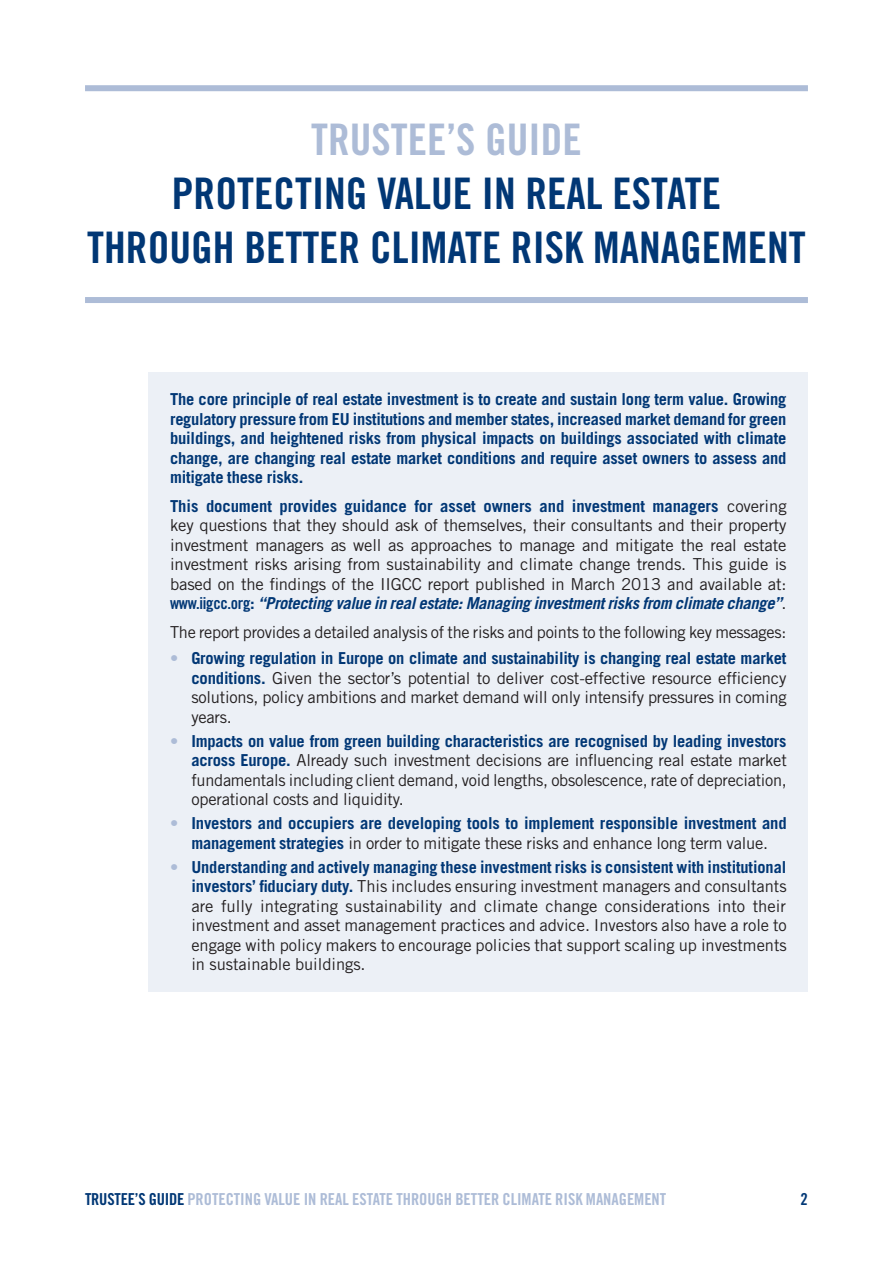
<style>
.page{position:relative;width:893px;height:1263px;background:#fff}
.page>*{position:absolute;margin:0;border:0;box-sizing:border-box;transform-origin:0 0}
.IIGCC_heading_1{font:43.5px/54px "Trade Gothic LT Std Bd Cn 20";color:#013775;text-align:center}
.IIGCC_bullet_3{font:16.5px/19.5px "Trade Gothic LT Std";letter-spacing:-.015em;color:#231f20;text-align:justify}
.IIGCC_text_3{font:16.5px/19.5px "Trade Gothic LT Std";letter-spacing:-.015em;color:#231f20;text-align:justify}
.IIGCC_text_3-2{font:700 16.5px/19.5px "Trade Gothic LT Std";letter-spacing:-.015em;color:#013775;text-align:justify}
.IIGCC_bullet_3-2{font:700 16.5px/19.5px "Trade Gothic LT Std";letter-spacing:-.01em;color:#013775;text-align:center}
.IIGCC_endnote{font:16.5px "Trade Gothic LT Std Bd Cn 20";color:#adbcd7}
.IIGCC_quote{font:16.5px "Trade Gothic LT Std Bd Cn 20";color:#013775}
.s1{color:#adbcd7}
.s2{font-weight:700;color:#013775}
.s3{font-family:"Trade Gothic LT Std Bd Cn 20";color:#013775}
.s4{font-weight:700;font-style:italic;color:#013775}
.s5{font-family:"Trade Gothic LT Std Bd 2";color:#adbcd7}
.s6{font-family:"Trade Gothic LT Std Bd 2";font-weight:400;color:#adbcd7}
.s7{font-weight:400;color:#231f20}
.s8{color:#013775}
</style>
<div class="page">
<div style="left:85px;top:85px;width:723px;height:6px;background:#adbcd7"></div>
<div style="left:85px;top:297px;width:723px;height:6px;background:#adbcd7"></div>
<div style="left:149px;top:372px;width:659px;height:619px;background:#ecf0f6"></div>
<p class="IIGCC_heading_1" style="left:87px;top:112px;width:720px"><span class="s1">TRUSTEE’S GUIDE<br></span>PROTECTING VALUE IN REAL ESTATE<br>THROUGH BETTER CLIMATE RISK MANAGEMENT</p>
<p class="IIGCC_text_3-2" style="left:170px;top:389px;width:618px">The core principle of real estate investment is to create and sustain long term value. Growing regulatory pressure from EU institutions and member states, increased market demand for green buildings, and heightened risks from physical impacts on buildings associated with climate change, are changing real estate market conditions and require asset owners to assess and mitigate these risks.</p>
<p class="IIGCC_text_3" style="left:170px;top:496px;width:618px"><span class="s2">This document provides guidance for asset owners and investment managers</span> covering key questions that they should ask of themselves, their consultants and their property investment managers as well as approaches to manage and mitigate the real estate investment risks arising from sustainability and climate change trends. This guide is based on the findings of the IIGCC report published in March 2013 and available at: <span class="s3">www.iigcc.org</span><span class="s2">:</span> <span class="s4">“Protecting value in real estate: Managing investment risks from climate change”</span>.</p>
<p class="IIGCC_text_3" style="left:170px;top:622px;width:618px">The report provides a detailed analysis of the risks and points to the following key messages:</p>
<p class="IIGCC_bullet_3" style="left:191px;top:648px;width:597px;text-indent:-21px"><span class="s5">•</span> <span class="s2">Growing regulation in Europe on climate and sustainability is changing real estate market conditions.</span> Given the sector’s potential to deliver cost-effective resource efficiency solutions, policy ambitions and market demand will only intensify pressures in coming years.</p>
<p class="IIGCC_bullet_3" style="left:191px;top:731px;width:597px;text-indent:-21px"><span class="s5">•</span> <span class="s2">Impacts on value from green building characteristics are recognised by leading investors across Europe.</span> Already such investment decisions are influencing real estate market fundamentals including client demand, void lengths, obsolescence, rate of depreciation, operational costs and liquidity.</p>
<p class="IIGCC_bullet_3-2" style="left:170px;top:813px;width:618px"><span class="s6">•</span> Investors and occupiers are developing tools to implement responsible investment and management strategies <span class="s7">in order to mitigate these risks and enhance long term value.</span></p>
<p class="IIGCC_bullet_3" style="left:191px;top:857px;width:597px;text-indent:-21px"><span class="s5">•</span> <span class="s2">Understanding and actively managing these investment risks is consistent with institutional investors’ fiduciary duty.</span> This includes ensuring investment managers and consultants are fully integrating sustainability and climate change considerations into their investment and asset management practices and advice. Investors also have a role to engage with policy makers to encourage policies that support scaling up investments in sustainable buildings.</p>
<p class="IIGCC_endnote" style="left:85px;top:1189px;width:583px"><span class="s8">TRUSTEE’S GUIDE</span> PROTECTING VALUE IN REAL ESTATE THROUGH BETTER CLIMATE RISK MANAGEMENT</p>
<p class="IIGCC_quote" style="left:801px;top:1189px;width:9px">2</p>
</div>
